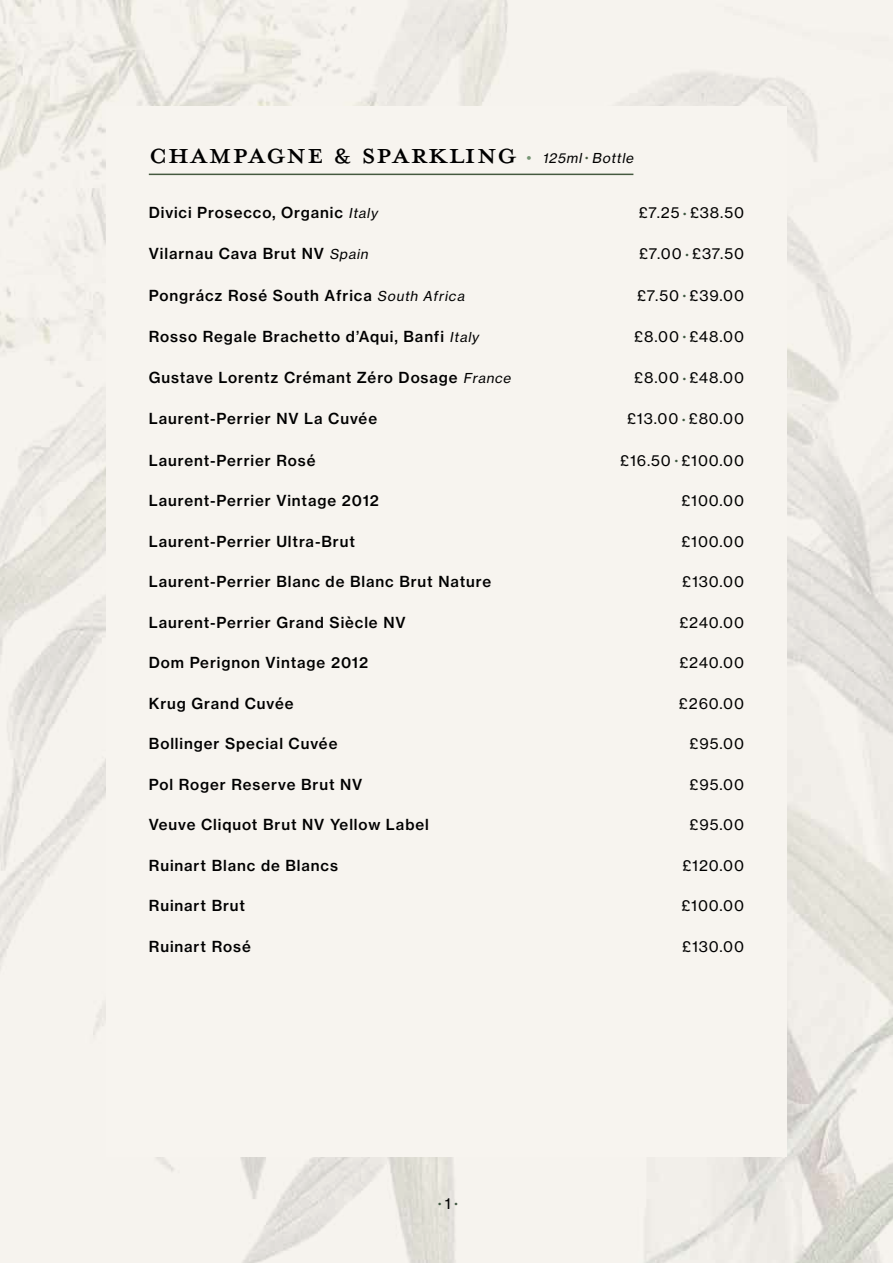
<style>
.page{position:relative;width:893px;height:1263px;background:#fff}
.page>*{position:absolute;margin:0;border:0;box-sizing:border-box;transform-origin:0 0}
.t1{font:42px "Mrs Eaves All Petite Caps";color:#000}
.t2{font:15px "N Haas Grotesk TX Pro 65 Md";letter-spacing:.06em;color:#000}
.t3{font:15px "N Haas Grotesk TX Pro 55 Rg";letter-spacing:.06em;color:#000}
.t4{font:italic 13.5px "N Haas Grotesk TX Pro 55 Rg";color:#000}
.t5{font:9px "N Haas Grotesk TX Pro 65 Md";color:#3e5740}
.s1{font-style:normal;font-size:15px;color:#779675}
.s2{font-family:"N Haas Grotesk TX Pro 65 Md";font-style:normal;font-size:9px;color:#45593f}
.s3{font-family:"N Haas Grotesk TX Pro 55 Rg";font-style:italic;font-size:13.5px}
.s4{font-family:"N Haas Grotesk TX Pro 65 Md";font-size:9px;color:#3e5740}
.s5{font-family:"N Haas Grotesk TX Pro 55 Rg";font-size:15px;color:#000}
</style>
<div class="page">
<img style="left:0;top:0;width:893px;height:1263px">
<div style="left:106px;top:106px;width:681px;height:1051px;background:#f7f4ef"></div>
<hr style="left:149px;top:174px;width:484px;height:1px;background:#45593f">
<h1 class="t1" style="left:149px;top:134px;width:369px">CHAMPAGNE &amp; SPARKLING</h1>
<p class="t4" style="left:527px;top:150px;width:111px"><span class="s1">•</span> 125ml <span class="s2">•</span> Bottle</p>
<p class="t2" style="left:149px;top:203px;width:233px">Divici Prosecco, Organic <span class="s3">Italy</span></p>
<p class="t3" style="left:639px;top:203px;width:107px">£7.25 <span class="s4">•</span> £38.50</p>
<p class="t2" style="left:149px;top:244px;width:224px">Vilarnau Cava Brut NV <span class="s3">Spain</span></p>
<p class="t3" style="left:639px;top:245px;width:107px">£7.00 <span class="s4">•</span> £37.50</p>
<p class="t2" style="left:149px;top:286px;width:320px">Pongrácz Rosé South Africa <span class="s3">South Africa</span></p>
<p class="t3" style="left:637px;top:286px;width:108px">£7.50 <span class="s4">•</span> £39.00</p>
<p class="t2" style="left:149px;top:327px;width:334px">Rosso Regale Brachetto d’Aqui, Banfi <span class="s3">Italy</span></p>
<p class="t3" style="left:634px;top:327px;width:111px">£8.00 <span class="s4">•</span> £48.00</p>
<p class="t2" style="left:149px;top:368px;width:366px">Gustave Lorentz Crémant Zéro Dosage <span class="s3">France</span></p>
<p class="t3" style="left:634px;top:368px;width:111px">£8.00 <span class="s4">•</span> £48.00</p>
<p class="t2" style="left:149px;top:409px;width:230px">Laurent-Perrier NV La Cuvée</p>
<p class="t3" style="left:627px;top:410px;width:119px">£13.00 <span class="s4">•</span> £80.00</p>
<p class="t2" style="left:149px;top:451px;width:168px">Laurent-Perrier Rosé</p>
<p class="t3" style="left:620px;top:451px;width:125px">£16.50 <span class="s4">•</span> £100.00</p>
<p class="t2" style="left:149px;top:491px;width:232px">Laurent-Perrier Vintage 2012</p>
<p class="t3" style="left:681px;top:491px;width:64px">£100.00</p>
<p class="t2" style="left:149px;top:532px;width:208px">Laurent-Perrier Ultra-Brut</p>
<p class="t3" style="left:681px;top:532px;width:64px">£100.00</p>
<p class="t2" style="left:149px;top:572px;width:344px">Laurent-Perrier Blanc de Blanc Brut Nature</p>
<p class="t3" style="left:682px;top:572px;width:63px">£130.00</p>
<p class="t2" style="left:149px;top:613px;width:258px">Laurent-Perrier Grand Siècle NV</p>
<p class="t3" style="left:679px;top:613px;width:66px">£240.00</p>
<p class="t2" style="left:149px;top:653px;width:221px">Dom Perignon Vintage 2012</p>
<p class="t3" style="left:679px;top:653px;width:66px">£240.00</p>
<p class="t2" style="left:149px;top:694px;width:146px">Krug Grand Cuvée</p>
<p class="t3" style="left:679px;top:694px;width:67px">£260.00</p>
<p class="t2" style="left:149px;top:734px;width:190px">Bollinger Special Cuvée</p>
<p class="t3" style="left:690px;top:734px;width:56px">£95.00</p>
<p class="t2" style="left:149px;top:775px;width:215px">Pol Roger Reserve Brut NV</p>
<p class="t3" style="left:690px;top:775px;width:56px">£95.00</p>
<p class="t2" style="left:149px;top:815px;width:281px">Veuve Cliquot Brut NV Yellow Label</p>
<p class="t3" style="left:690px;top:815px;width:56px">£95.00</p>
<p class="t2" style="left:149px;top:856px;width:191px">Ruinart Blanc de Blancs</p>
<p class="t3" style="left:682px;top:856px;width:63px">£120.00</p>
<p class="t2" style="left:149px;top:896px;width:98px">Ruinart Brut</p>
<p class="t3" style="left:681px;top:896px;width:64px">£100.00</p>
<p class="t2" style="left:149px;top:937px;width:104px">Ruinart Rosé</p>
<p class="t3" style="left:682px;top:937px;width:63px">£130.00</p>
<p class="t5" style="left:438px;top:1198px;width:21px">• <span class="s5">1</span> •</p>
</div>
